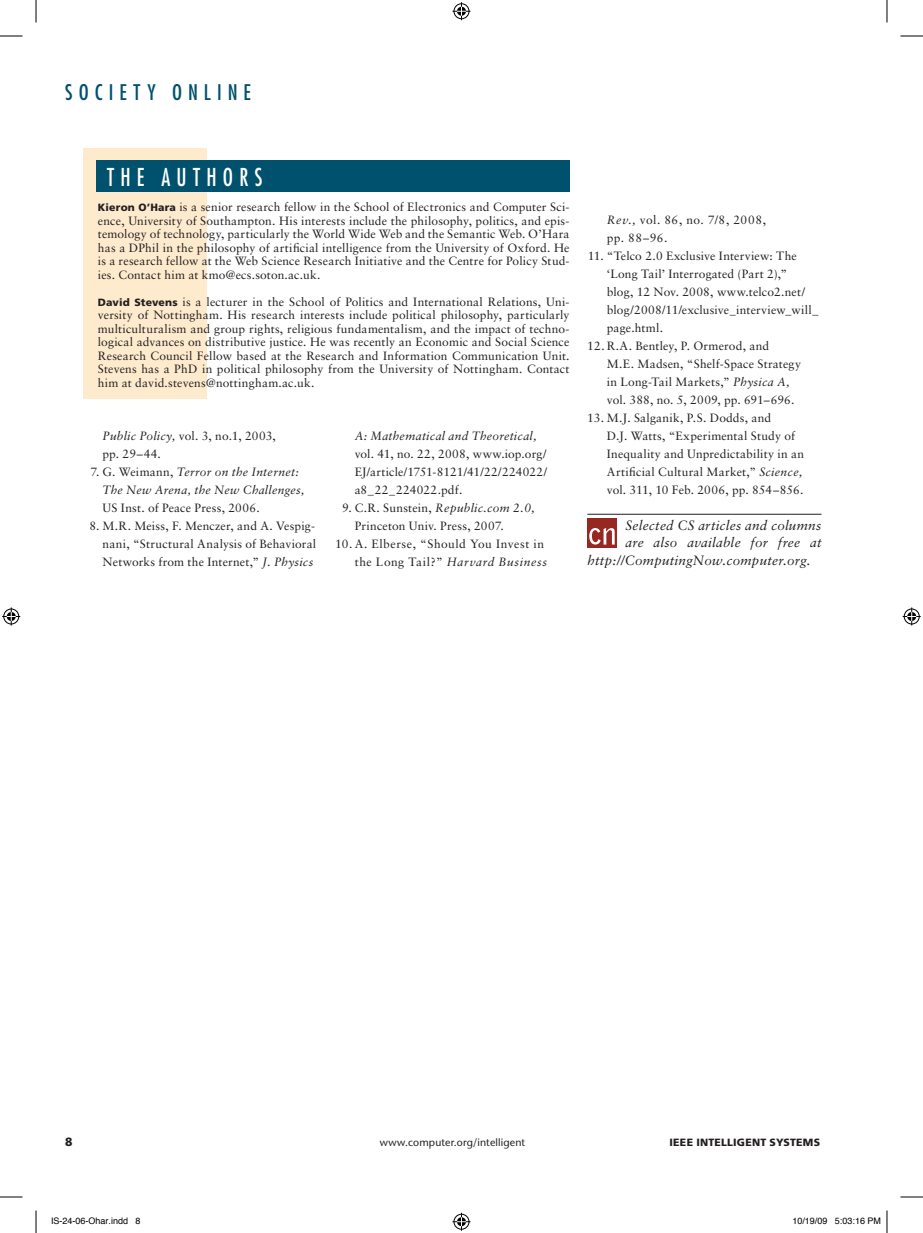
<style>
.page{position:relative;width:923px;height:1233px;background:#fff}
.page>*{position:absolute;margin:0;border:0;box-sizing:border-box;transform-origin:0 0}
.t1{font:condensed 24px "Futura Std";letter-spacing:.295em;color:#fff;scale:.9 1}
.t2{font:condensed 21px "Futura Std";letter-spacing:.29em;color:#00516e}
.t3{font:italic 13.5px "Sabon";letter-spacing:.02em;color:#231f20}
.t4{font:12px/18px "Sabon LT Std";letter-spacing:.015em;color:#231f20}
.t5{font:italic 12px/18px "Sabon LT Std";letter-spacing:.02em;color:#231f20}
.t6{font:12px/18px "Sabon LT Std";letter-spacing:.04em;color:#231f20;text-align:right}
.t7{font:12px/18px "Sabon LT Std";letter-spacing:.035em;color:#231f20}
.t8{font:900 12px "Frutiger LT Std";color:#231f20}
.t9{font:500 10.5px "Stone Sans Std";letter-spacing:.015em;color:#231f20}
.t10{font:900 10.5px "Frutiger LT Std";letter-spacing:.02em;color:#231f20}
.t11{font:9px "Helvetica";color:#000}
.s1{font-family:"Frutiger LT Std";font-weight:900;font-size:10.5px}
.s2{font-style:italic}
.s3{font-style:normal}
</style>
<div class="page">
<div style="left:83px;top:149px;width:124px;height:250px;background:#feeacd"></div>
<div style="left:96px;top:161px;width:473px;height:31px;background:#00516e"></div>
<hr style="left:587px;top:514px;width:234px;height:1px;background:#231f20">
<div style="left:587px;top:518px;width:29px;height:30px;background:#962821"></div>
<svg style="left:589px;top:528px;width:25px;height:17px"></svg>
<svg style="left:0;top:36px;width:22px;height:1px"></svg>
<svg style="left:900px;top:36px;width:22px;height:1px"></svg>
<svg style="left:0;top:1197px;width:22px;height:1px"></svg>
<svg style="left:900px;top:1197px;width:22px;height:1px"></svg>
<svg style="left:36px;top:0;width:1px;height:22px"></svg>
<svg style="left:36px;top:1210px;width:1px;height:23px"></svg>
<svg style="left:886px;top:0;width:1px;height:22px"></svg>
<svg style="left:452px;top:2px;width:18px;height:18px"></svg>
<svg style="left:452px;top:1213px;width:18px;height:18px"></svg>
<svg style="left:2px;top:608px;width:18px;height:18px"></svg>
<svg style="left:902px;top:608px;width:18px;height:18px"></svg>
<svg style="left:886px;top:1210px;width:1px;height:23px"></svg>
<h2 class="t2" style="left:65px;top:80px;width:187px">SOCIETY ONLINE</h2>
<h1 class="t1" style="left:107px;top:162px;width:173px">THE AUTHORS</h1>
<p class="t4" style="left:98px;top:200px;width:473px;line-height:13.5px;text-align:justify"><span class="s1">Kieron O’Hara</span> is a senior research fellow in the School of Electronics and Computer Sci&shy;ence, University of Southampton. His interests include the philosophy, politics, and epis&shy;temology of technology, particularly the World Wide Web and the Semantic Web. O’Hara has a DPhil in the philosophy of artificial intelligence from the University of Oxford. He is a research fellow at the Web Science Research Initiative and the Centre for Policy Stud&shy;ies. Contact him at kmo@ecs.soton.ac.uk.</p>
<p class="t4" style="left:98px;top:295px;width:473px;line-height:13.5px;text-align:justify"><span class="s1">David Stevens</span> is a lecturer in the School of Politics and International Relations, Uni&shy;versity of Nottingham. His research interests include political philosophy, particularly multiculturalism and group rights, religious fundamentalism, and the impact of techno&shy;logical advances on distributive justice. He was recently an Economic and Social Science Research Council Fellow based at the Research and Information Communication Unit.<br>Stevens has a PhD in political philosophy from the University of Nottingham. Contact him at david.stevens@nottingham.ac.uk.</p>
<p class="t4" style="left:102px;top:426px;width:175px"><span class="s2">Public Policy,</span> vol. 3, no.1, 2003, pp. 29–44.</p>
<p class="t5" style="left:103px;top:462px;width:203px;text-indent:-12px"><span class="s3">7. G. Weimann,</span> Terror on the Internet:<br>The New Arena, the New Challenges,</p>
<p class="t4" style="left:103px;top:498px;width:159px">US Inst. of Peace Press, 2006.</p>
<p class="t4" style="left:103px;top:516px;width:215px;text-align:justify;text-indent:-13px">8. M.R. Meiss, F. Menczer, and A. Vespig&shy;nani, “Structural Analysis of Behavioral Networks from the Internet,” <span class="s2">J. Physics</span></p>
<p class="t5" style="left:355px;top:426px;width:183px">A: Mathematical and Theoretical,</p>
<p class="t4" style="left:355px;top:444px;width:194px;text-align:justify">vol. 41, no. 22, 2008, www.iop.org/ EJ/article/1751-8121/41/22/224022/ a8_22_224022.pdf.</p>
<p class="t4" style="left:355px;top:498px;width:181px;text-indent:-13px">9. C.R. Sunstein, <span class="s2">Republic.com 2.0,<br></span>Princeton Univ. Press, 2007.</p>
<p class="t6" style="left:335px;top:534px;width:213px">10. A. Elberse, “Should You Invest in the Long Tail?” <span class="s2">Harvard Business</span></p>
<p class="t7" style="left:607px;top:210px;width:161px"><span class="s2">Rev.,</span> vol. 86, no. 7/8, 2008, pp. 88–96.</p>
<p class="t4" style="left:607px;top:246px;width:213px;text-indent:-19px">11. “Telco 2.0 Exclusive Interview: The ‘Long Tail’ Interrogated (Part 2),”<br>blog, 12 Nov. 2008, www.telco2.net/ blog/2008/11/exclusive_interview_will_ page.html.</p>
<p class="t4" style="left:607px;top:336px;width:196px;text-indent:-20px">12. R.A. Bentley, P. Ormerod, and<br>M.E. Madsen, “Shelf-Space Strategy in Long-Tail Markets,” <span class="s2">Physica A, </span>vol. 388, no. 5, 2009, pp. 691–696.</p>
<p class="t4" style="left:607px;top:408px;width:199px;text-indent:-20px">13. M.J. Salganik, P.S. Dodds, and<br>D.J. Watts, “Experimental Study of Inequality and Unpredictability in an Artificial Cultural Market,” <span class="s2">Science, </span>vol. 311, 10 Feb. 2006, pp. 854–856.</p>
<p class="t3" style="left:625px;top:517px;width:197px">Selected CS articles and columns</p>
<p class="t3" style="left:625px;top:535px;width:197px">are also available for free at</p>
<p class="t3" style="left:587px;top:553px;width:225px">http://ComputingNow.computer.org.</p>
<p class="t8" style="left:65px;top:1135px;width:9px">8</p>
<p class="t9" style="left:379px;top:1136px;width:147px">www.computer.org/intelligent</p>
<p class="t10" style="left:669px;top:1136px;width:152px">IEEE INTELLIGENT SYSTEMS</p>
<p class="t11" style="left:51px;top:1215px;width:91px">IS-24-06-Ohar.indd 8</p>
<p class="t11" style="left:792px;top:1215px;width:90px">10/19/09 5:03:16 PM</p>
</div>
